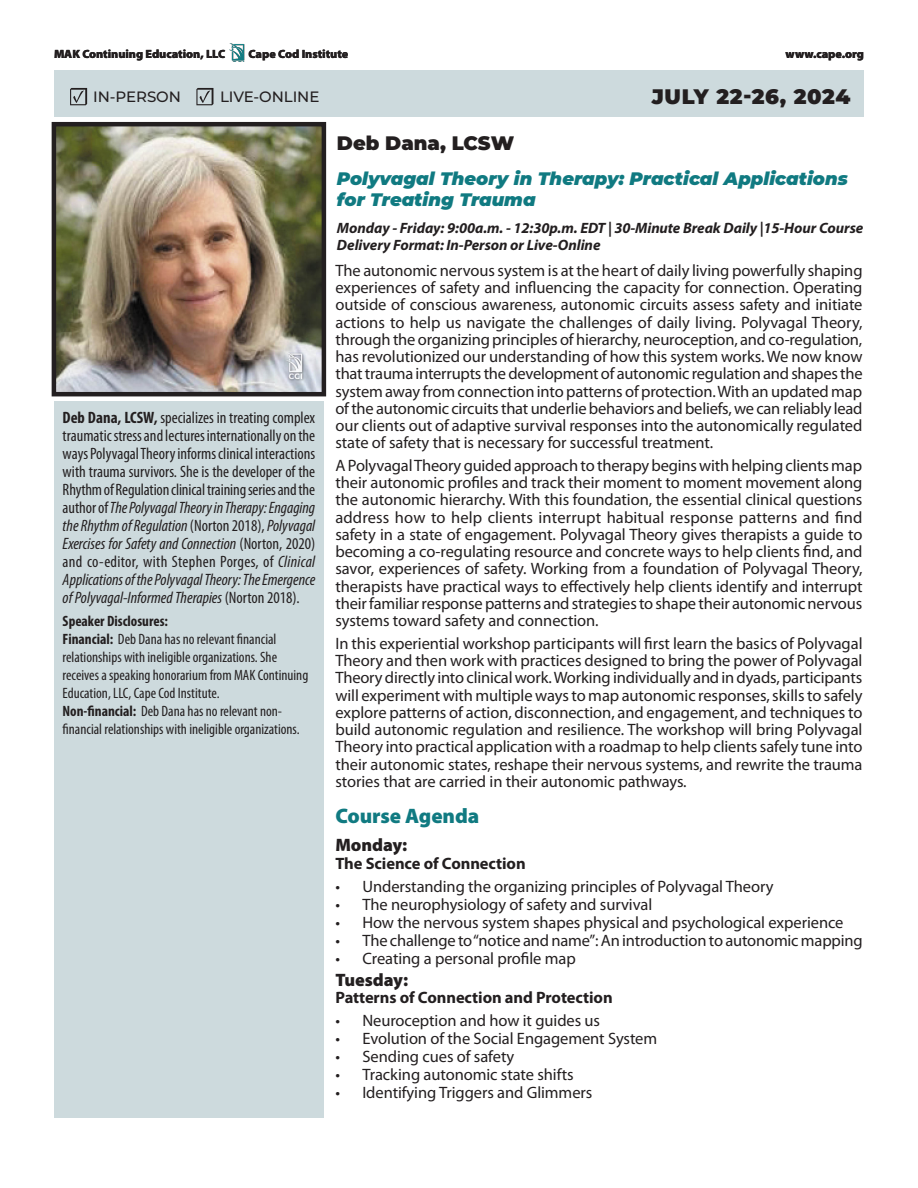
<style>
.page{position:relative;width:918px;height:1188px;background:#fff}
.page>*{position:absolute;margin:0;border:0;box-sizing:border-box;transform-origin:0 0}
.t1{font:900 21px "Montserrat";letter-spacing:.03em;color:#231f20}
.t2{font:900 21px "Myriad Pro";letter-spacing:-.005em;color:#107a81}
.t3{font:900 19.5px "Montserrat";color:#231f20}
.t4{font:italic 900 18px/21px "Montserrat";color:#107a81}
.t5{font:900 18px "Myriad Pro";letter-spacing:-.005em;color:#231f20}
.t6{font:16.5px/17.2px "Myriad Pro";letter-spacing:-.005em;color:#231f20;text-align:justify}
.t7{font:condensed 16.5px/18px "Myriad Pro";letter-spacing:.01em;color:#231f20;text-align:justify}
.t8{font:700 16.5px "Myriad Pro";letter-spacing:-.005em;color:#231f20}
.t9{font:condensed 15px/18px "Myriad Pro";color:#231f20}
.t10{font:italic 700 15px/17.2px "Myriad Pro";letter-spacing:-.005em;color:#231f20}
.t11{font:500 15px "Montserrat";letter-spacing:-.005em;color:#231f20}
.t12{font:900 12px "Myriad Pro";letter-spacing:-.005em;color:#231f20}
.s1{font-weight:700}
.s2{font-style:italic}
</style>
<div class="page">
<img style="left:230px;top:44px;width:15px;height:17px">
<div style="left:54px;top:70px;width:810px;height:47px;background:#cddadd"></div>
<img style="left:57px;top:127px;width:264px;height:264px">
<div style="left:52px;top:122px;width:274px;height:274px;border:4px solid #231f20"></div>
<div style="left:54px;top:402px;width:270px;height:716px;background:#cddadd"></div>
<svg style="left:70px;top:88px;width:17px;height:17px"></svg>
<svg style="left:196px;top:88px;width:17px;height:17px"></svg>
<p class="t12" style="left:54px;top:46px;width:173px">MAK Continuing Education, LLC</p>
<p class="t12" style="left:249px;top:46px;width:101px">Cape Cod Institute</p>
<p class="t12" style="left:786px;top:46px;width:80px">www.cape.org</p>
<p class="t11" style="left:93px;top:87px;width:89px">IN-PERSON</p>
<p class="t11" style="left:220px;top:87px;width:101px">LIVE-ONLINE</p>
<p class="t1" style="left:652px;top:80px;width:200px">JULY 22-26, 2024</p>
<p class="t7" style="left:63px;top:408px;width:254px"><span class="s1">Deb Dana, LCSW,</span> specializes in treating complex traumatic stress and lectures internationally on the ways Polyvagal Theory informs clinical interactions with trauma survivors. She is the developer of the Rhythm of Regulation clinical training series and the author of <span class="s2">The Polyvagal Theory in Therapy: Engaging the Rhythm of Regulation</span> (Norton 2018), <span class="s2">Polyvagal Exercises for Safety and Connection</span> (Norton, 2020) and co-editor, with Stephen Porges, of <span class="s2">Clinical Applications of the Polyvagal Theory: The Emergence of Polyvagal-Informed Therapies</span> (Norton 2018).</p>
<p class="t9" style="left:63px;top:612px;width:247px"><span class="s1">Speaker Disclosures:<br>Financial:</span> Deb Dana has no relevant financial relationships with ineligible organizations. She receives a speaking honorarium from MAK Continuing Education, LLC, Cape Cod Institute.<br><span class="s1">Non-financial:</span> Deb Dana has no relevant non&shy;financial relationships with ineligible organizations.</p>
<p class="t3" style="left:337px;top:129px;width:179px">Deb Dana, LCSW</p>
<p class="t4" style="left:337px;top:167px;width:512px">Polyvagal Theory in Therapy: Practical Applications for Treating Trauma</p>
<p class="t10" style="left:337px;top:219px;width:528px">Monday - Friday: 9:00a.m. - 12:30p.m. EDT | 30-Minute Break Daily |15-Hour Course<br>Delivery Format: In-Person or Live-Online</p>
<p class="t6" style="left:335px;top:261px;width:529px">The autonomic nervous system is at the heart of daily living powerfully shaping experiences of safety and influencing the capacity for connection. Operating outside of conscious awareness, autonomic circuits assess safety and initiate actions to help us navigate the challenges of daily living. Polyvagal Theory, through the organizing principles of hierarchy, neuroception, and co-regulation, has revolutionized our understanding of how this system works. We now know that trauma interrupts the development of autonomic regulation and shapes the system away from connection into patterns of protection. With an updated map of the autonomic circuits that underlie behaviors and beliefs, we can reliably lead our clients out of adaptive survival responses into the autonomically regulated state of safety that is necessary for successful treatment.</p>
<p class="t6" style="left:335px;top:457px;width:529px">A Polyvagal Theory guided approach to therapy begins with helping clients map their autonomic profiles and track their moment to moment movement along the autonomic hierarchy. With this foundation, the essential clinical questions address how to help clients interrupt habitual response patterns and find safety in a state of engagement. Polyvagal Theory gives therapists a guide to becoming a co-regulating resource and concrete ways to help clients find, and savor, experiences of safety. Working from a foundation of Polyvagal Theory, therapists have practical ways to effectively help clients identify and interrupt their familiar response patterns and strategies to shape their autonomic nervous systems toward safety and connection.</p>
<p class="t6" style="left:335px;top:634px;width:529px">In this experiential workshop participants will first learn the basics of Polyvagal Theory and then work with practices designed to bring the power of Polyvagal Theory directly into clinical work. Working individually and in dyads, participants will experiment with multiple ways to map autonomic responses, skills to safely explore patterns of action, disconnection, and engagement, and techniques to build autonomic regulation and resilience. The workshop will bring Polyvagal Theory into practical application with a roadmap to help clients safely tune into their autonomic states, reshape their nervous systems, and rewrite the trauma stories that are carried in their autonomic pathways.</p>
<p class="t2" style="left:335px;top:802px;width:145px">Course Agenda</p>
<p class="t5" style="left:335px;top:833px;width:73px">Monday:</p>
<p class="t8" style="left:335px;top:852px;width:192px">The Science of Connection</p>
<p class="t6" style="left:335px;top:878px;width:440px">• Understanding the organizing principles of Polyvagal Theory</p>
<p class="t6" style="left:335px;top:896px;width:318px">• The neurophysiology of safety and survival</p>
<p class="t6" style="left:335px;top:914px;width:510px">• How the nervous system shapes physical and psychological experience</p>
<p class="t6" style="left:335px;top:932px;width:529px">• The challenge to “notice and name”: An introduction to autonomic mapping</p>
<p class="t6" style="left:335px;top:950px;width:242px">• Creating a personal profile map</p>
<p class="t5" style="left:335px;top:968px;width:74px">Tuesday:</p>
<p class="t8" style="left:335px;top:987px;width:279px">Patterns of Connection and Protection</p>
<p class="t6" style="left:335px;top:1012px;width:266px">• Neuroception and how it guides us</p>
<p class="t6" style="left:335px;top:1030px;width:323px">• Evolution of the Social Engagement System</p>
<p class="t6" style="left:335px;top:1048px;width:180px">• Sending cues of safety</p>
<p class="t6" style="left:335px;top:1066px;width:240px">• Tracking autonomic state shifts</p>
<p class="t6" style="left:335px;top:1084px;width:258px">• Identifying Triggers and Glimmers</p>
</div>
